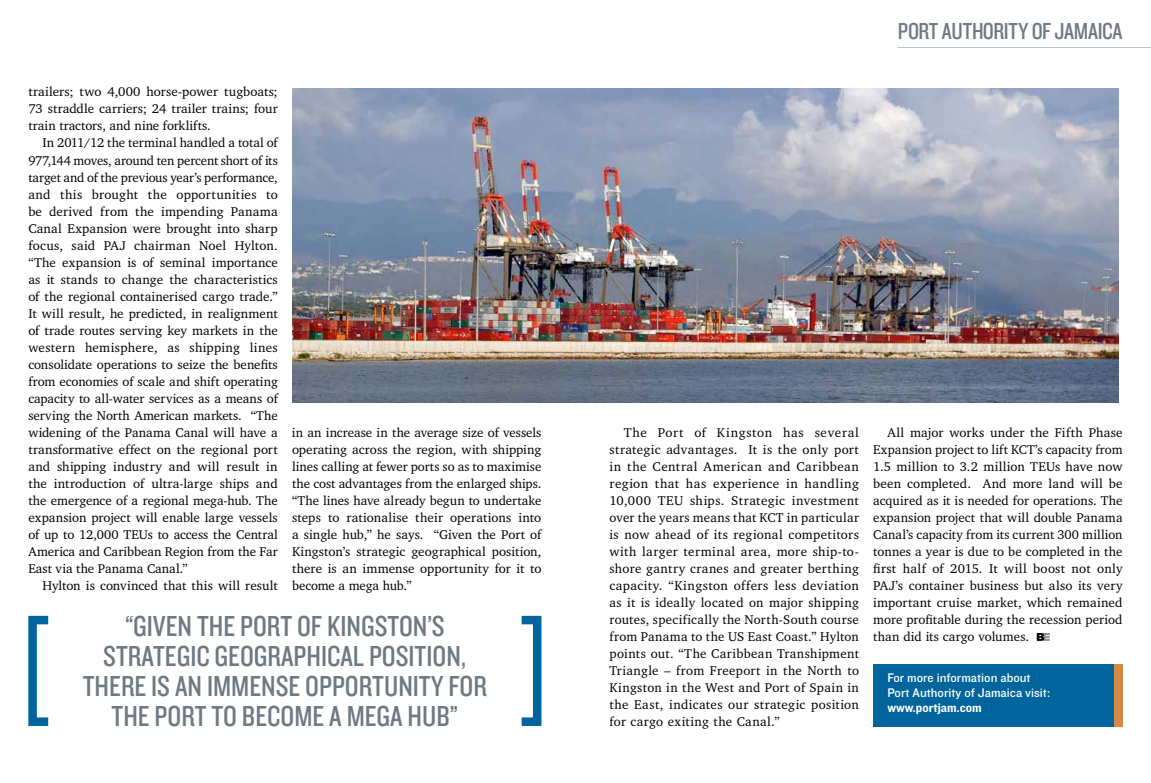
<style>
.page{position:relative;width:1151px;height:783px;background:#fff}
.page>*{position:absolute;margin:0;border:0;box-sizing:border-box;transform-origin:0 0}
.t1{font:30px/30px "Knockout HTF29 Junior Liteweight";color:#6f7983;text-align:center}
.t2{font:24px "Knockout HTF29 Junior Liteweight";letter-spacing:-.01em;color:#6f7983}
.t3{font:13px/17px "Charter IT Cby BT";letter-spacing:.01em;color:#000;text-align:justify}
.t4{font:13px/15px "Knockout HTF31 Junior Middlewt";color:#fff}
.t5{font:13px "Knockout HTF51 Middleweight";color:#fff}
</style>
<div class="page">
<img style="left:292px;top:88px;width:826px;height:314px">
<svg style="left:1037px;top:633px;width:13px;height:7px"></svg>
<svg style="left:28px;top:615px;width:20px;height:110px"></svg>
<svg style="left:522px;top:615px;width:19px;height:110px"></svg>
<hr style="left:898px;top:47px;width:253px;height:1px;background:#bbc0c4">
<div style="left:873px;top:663px;width:250px;height:63px;background:#00659c"></div>
<div style="left:1114px;top:663px;width:9px;height:63px;background:#d48947"></div>
<h2 class="t2" style="left:898px;top:18px;width:226px">PORT AUTHORITY OF JAMAICA</h2>
<p class="t3" style="left:28px;top:83px;width:251px">trailers; two 4,000 horse-power tugboats; 73 straddle carriers; 24 trailer trains; four train tractors, and nine forklifts.</p>
<p class="t3" style="left:28px;top:134px;width:251px;text-indent:14px">In 2011/12 the terminal handled a total of 977,144 moves, around ten percent short of its target and of the previous year’s performance, and this brought the opportunities to be derived from the impending Panama Canal Expansion were brought into sharp focus, said PAJ chairman Noel Hylton. “The expansion is of seminal importance as it stands to change the characteristics of the regional containerised cargo trade.” It will result, he predicted, in realignment of trade routes serving key markets in the western hemisphere, as shipping lines consolidate operations to seize the benefits from economies of scale and shift operating capacity to all-water services as a means of serving the North American markets. “The widening of the Panama Canal will have a transformative effect on the regional port and shipping industry and will result in the introduction of ultra-large ships and the emergence of a regional mega-hub. The expansion project will enable large vessels of up to 12,000 TEUs to access the Central America and Caribbean Region from the Far East via the Panama Canal.”</p>
<p class="t3" style="left:43px;top:576px;width:237px">Hylton is convinced that this will result</p>
<p class="t3" style="left:292px;top:423px;width:251px">in an increase in the average size of vessels operating across the region, with shipping lines calling at fewer ports so as to maximise the cost advantages from the enlarged ships. “The lines have already begun to undertake steps to rationalise their operations into a single hub,” he says. “Given the Port of Kingston’s strategic geographical position, there is an immense opportunity for it to become a mega hub.”</p>
<p class="t3" style="left:873px;top:423px;width:251px;text-indent:14px">All major works under the Fifth Phase Expansion project to lift KCT’s capacity from 1.5 million to 3.2 million TEUs have now been completed. And more land will be acquired as it is needed for operations. The expansion project that will double Panama Canal’s capacity from its current 300 million tonnes a year is due to be completed in the first half of 2015. It will boost not only PAJ’s container business but also its very important cruise market, which remained more profitable during the recession period than did its cargo volumes.</p>
<p class="t3" style="left:609px;top:423px;width:251px;text-indent:14px">The Port of Kingston has several strategic advantages. It is the only port in the Central American and Caribbean region that has experience in handling 10,000 TEU ships. Strategic investment over the years means that KCT in particular is now ahead of its regional competitors with larger terminal area, more ship-to&shy;shore gantry cranes and greater berthing capacity. “Kingston offers less deviation as it is ideally located on major shipping routes, specifically the North-South course from Panama to the US East Coast.” Hylton points out. “The Caribbean Transhipment Triangle – from Freeport in the North to Kingston in the West and Port of Spain in the East, indicates our strategic position for cargo exiting the Canal.”</p>
<h1 class="t1" style="left:83px;top:611px;width:406px">“GIVEN THE PORT OF KINGSTON’S<br>STRATEGIC GEOGRAPHICAL POSITION,<br>THERE IS AN IMMENSE OPPORTUNITY FOR<br>THE PORT TO BECOME A MEGA HUB”</h1>
<p class="t4" style="left:887px;top:670px;width:164px">For more information about<br>Port Authority of Jamaica visit:</p>
<p class="t5" style="left:887px;top:700px;width:96px">www.portjam.com</p>
</div>
